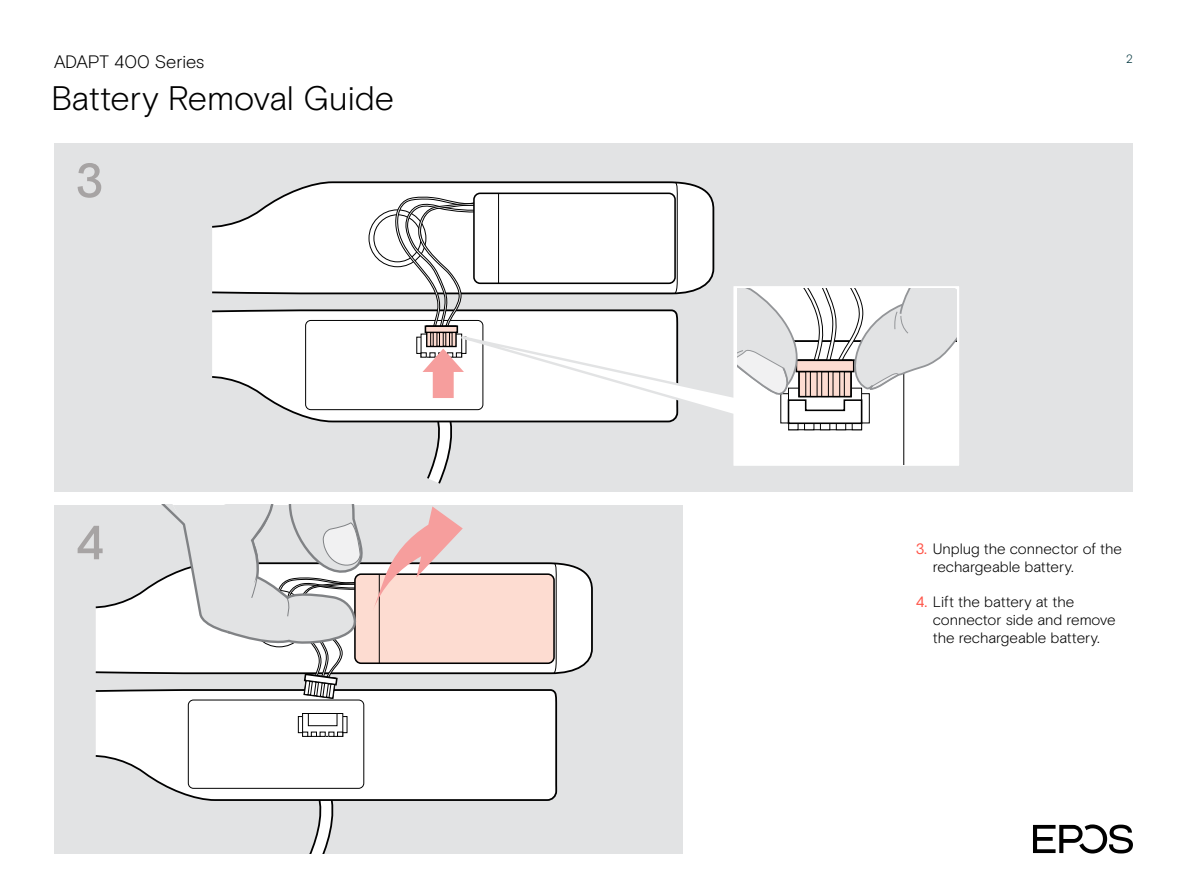
<style>
.page{position:relative;width:1187px;height:893px;background:#fff}
.page>*{position:absolute;margin:0;border:0;box-sizing:border-box;transform-origin:0 0}
.t1{font:300 33.9px "EPOS Basis";letter-spacing:-.005em;color:#000}
.t2{font:300 18px "EPOS Basis";letter-spacing:-.005em;color:#000}
.t3{font:300 15px/18px "EPOS Basis";letter-spacing:-.005em;color:#000}
.t4{font:300 12px "EPOS Basis";color:#00353d}
.s1{font-weight:400;color:#ff5549}
</style>
<div class="page">
<svg style="left:1033px;top:824px;width:99px;height:29px"></svg>
<div style="left:54px;top:143px;width:1078px;height:349px;background:#e2e3e4"></div>
<svg style="left:262px;top:181px;width:453px;height:101px;background:#e0e0e0"></svg>
<svg style="left:674px;top:181px;width:3px;height:27px"></svg>
<svg style="left:212px;top:208px;width:467px;height:215px;fill:#fff"></svg>
<div style="left:305px;top:320px;width:178px;height:90px;background:#fff;border-radius:5px"></div>
<div style="left:474px;top:193px;width:201px;height:90px;background:#fff;border-radius:6px"></div>
<div style="left:473px;top:193px;width:202px;height:91px;border:2px solid #000;border-radius:6px"></div>
<hr style="left:498px;top:194px;width:1px;height:89px;background:#000">
<svg style="left:490px;top:282px;width:469px;height:184px"></svg>
<svg style="left:737px;top:289px;width:219px;height:175px"></svg>
<svg style="left:335px;top:196px;width:155px;height:288px"></svg>
<div style="left:54px;top:505px;width:628px;height:348px;background:#e2e3e4"></div>
<svg style="left:462px;top:562px;width:131px;height:112px;background:#e4e4e5"></svg>
<svg style="left:553px;top:562px;width:3px;height:29px"></svg>
<svg style="left:96px;top:591px;width:462px;height:210px;background:#f0f1f1"></svg>
<div style="left:188px;top:700px;width:176px;height:88px;background:#fff;border-radius:5px"></div>
<div style="left:188px;top:700px;width:176px;height:89px;border:1px solid #000;border-radius:5px"></div>
<svg style="left:343px;top:718px;width:1px;height:13px"></svg>
<div style="left:298px;top:716px;width:49px;height:17px;border:1px solid #000"></div>
<svg style="left:304px;top:715px;width:37px;height:17px"></svg>
<div style="left:302px;top:713px;width:41px;height:24px;border:1px solid #000"></div>
<div style="left:308px;top:713px;width:29px;height:13px;background:#fff"></div>
<div style="left:308px;top:713px;width:29px;height:13px;border:1px solid #000"></div>
<svg style="left:218px;top:732px;width:125px;height:121px"></svg>
<div style="left:355px;top:574px;width:199px;height:89px;background:#fddcd1;border-radius:6px"></div>
<div style="left:354px;top:573px;width:200px;height:91px;border:2px solid #000;border-radius:6px"></div>
<svg style="left:134px;top:505px;width:328px;height:195px"></svg>
<svg style="left:78px;top:163px;width:23px;height:35px"></svg>
<svg style="left:78px;top:526px;width:25px;height:33px"></svg>
<p class="t2" style="left:54px;top:51px;width:152px">ADAPT 400 Series</p>
<p class="t4" style="left:1125px;top:52px;width:8px">2</p>
<h1 class="t1" style="left:51px;top:78px;width:344px">Battery Removal Guide</h1>
<p class="t3" style="left:932px;top:540px;width:191px;text-indent:-17px"><span class="s1">3.</span> Unplug the connector of the rechargeable battery.</p>
<p class="t3" style="left:932px;top:593px;width:184px;text-indent:-17px"><span class="s1">4.</span> Lift the battery at the connector side and remove the rechargeable battery.</p>
</div>
